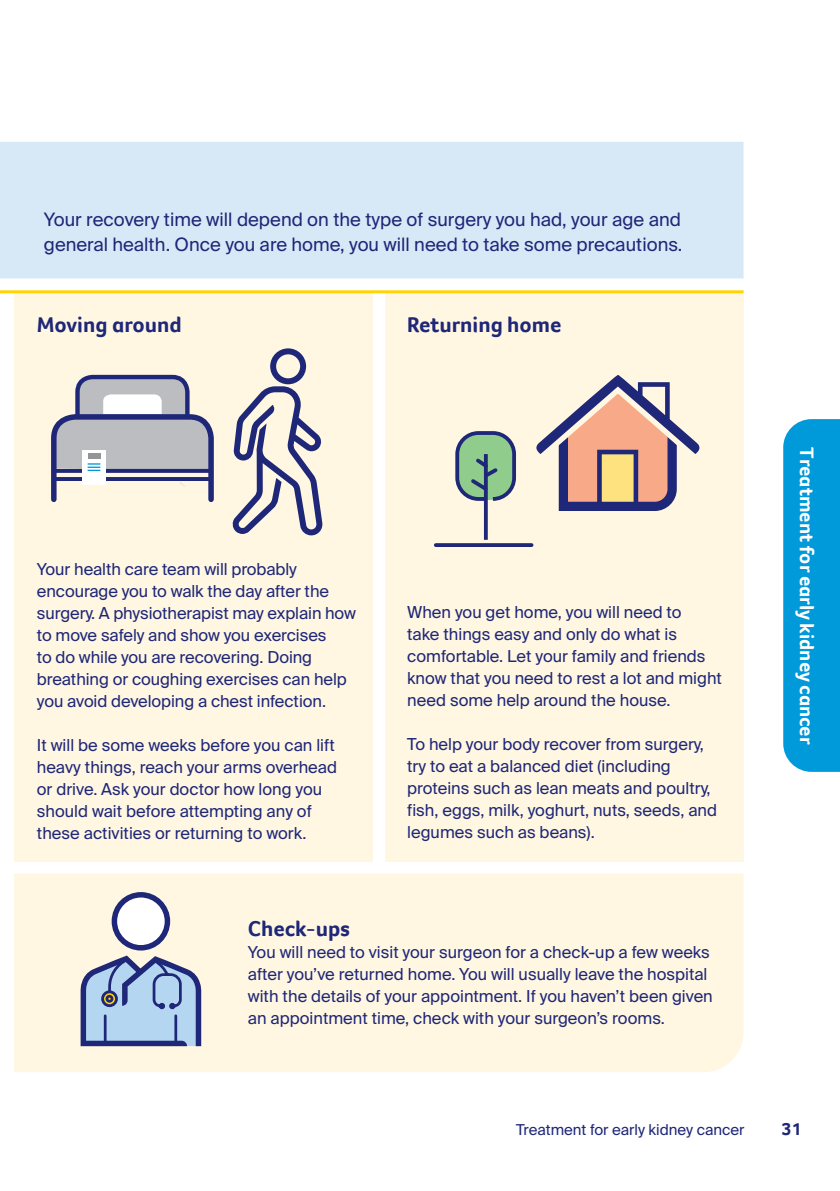
<style>
.page{position:relative;width:840px;height:1191px;background:#fff}
.page>*{position:absolute;margin:0;border:0;box-sizing:border-box;transform-origin:0 0}
.t1{font:700 22px "Foco CC";color:#1e2778}
.t2{font:700 20px "Foco CC";color:#fff}
.t3{font:18.4px/25px "Suisse Intl";color:#1e2778}
.t4{font:700 18px "Foco CC";color:#1e2778}
.t5{font:16.4px/22px "Suisse Intl";color:#1e2778}
.t6{font:15px "Suisse Intl";color:#1e2778}
</style>
<div class="page">
<div style="left:14px;top:292px;width:359px;height:570px;background:#fff7e1"></div>
<div style="left:384px;top:292px;width:359px;height:570px;background:#fff7e1"></div>
<div style="left:0;top:142px;width:743px;height:136px;background:#d7e8f7"></div>
<svg style="left:434px;top:375px;width:266px;height:172px"></svg>
<svg style="left:232px;top:348px;width:90px;height:187px"></svg>
<svg style="left:51px;top:374px;width:163px;height:128px"></svg>
<div style="left:14px;top:873px;width:729px;height:199px;background:#fff7e1"></div>
<svg style="left:80px;top:955px;width:121px;height:91px;background:#97adcf"></svg>
<div style="left:114px;top:894px;width:53px;height:53px;background:#fff;border-radius:50%"></div>
<div style="left:112px;top:892px;width:58px;height:58px;border:5px solid #1e2778;border-radius:50%"></div>
<hr style="left:104px;top:1015px;width:2px;height:28px;background:#1e2778">
<hr style="left:174px;top:1015px;width:3px;height:28px;background:#1e2778">
<svg style="left:783px;top:419px;width:56px;height:353px;background:#099cdb"></svg>
<hr style="left:0;top:290px;width:743px;height:3px;background:#ffd400">
<p class="t3" style="left:44px;top:207px;width:639px">Your recovery time will depend on the type of surgery you had, your age and general health. Once you are home, you will need to take some precautions.</p>
<h1 class="t1" style="left:37px;top:309px;width:146px">Moving around</h1>
<h1 class="t1" style="left:407px;top:309px;width:156px">Returning home</h1>
<p class="t5" style="left:37px;top:558px;width:320px">Your health care team will probably encourage you to walk the day after the surgery. A physiotherapist may explain how to move safely and show you exercises<br>to do while you are recovering. Doing breathing or coughing exercises can help you avoid developing a chest infection.</p>
<p class="t5" style="left:37px;top:734px;width:301px">It will be some weeks before you can lift heavy things, reach your arms overhead or drive. Ask your doctor how long you should wait before attempting any of these activities or returning to work.</p>
<p class="t5" style="left:407px;top:601px;width:316px">When you get home, you will need to<br>take things easy and only do what is comfortable. Let your family and friends know that you need to rest a lot and might need some help around the house.</p>
<p class="t5" style="left:407px;top:733px;width:311px">To help your body recover from surgery, try to eat a balanced diet (including proteins such as lean meats and poultry, fish, eggs, milk, yoghurt, nuts, seeds, and legumes such as beans).</p>
<h1 class="t1" style="left:248px;top:914px;width:103px">Check-ups</h1>
<p class="t5" style="left:248px;top:941px;width:466px">You will need to visit your surgeon for a check-up a few weeks after you’ve returned home. You will usually leave the hospital with the details of your appointment. If you haven’t been given an appointment time, check with your surgeon’s rooms.</p>
<p class="t2" style="left:819px;top:447px;width:298px;rotate:90deg">Treatment for early kidney cancer</p>
<p class="t6" style="left:516px;top:1121px;width:230px">Treatment for early kidney cancer</p>
<p class="t4" style="left:781px;top:1117px;width:21px">31</p>
</div>
